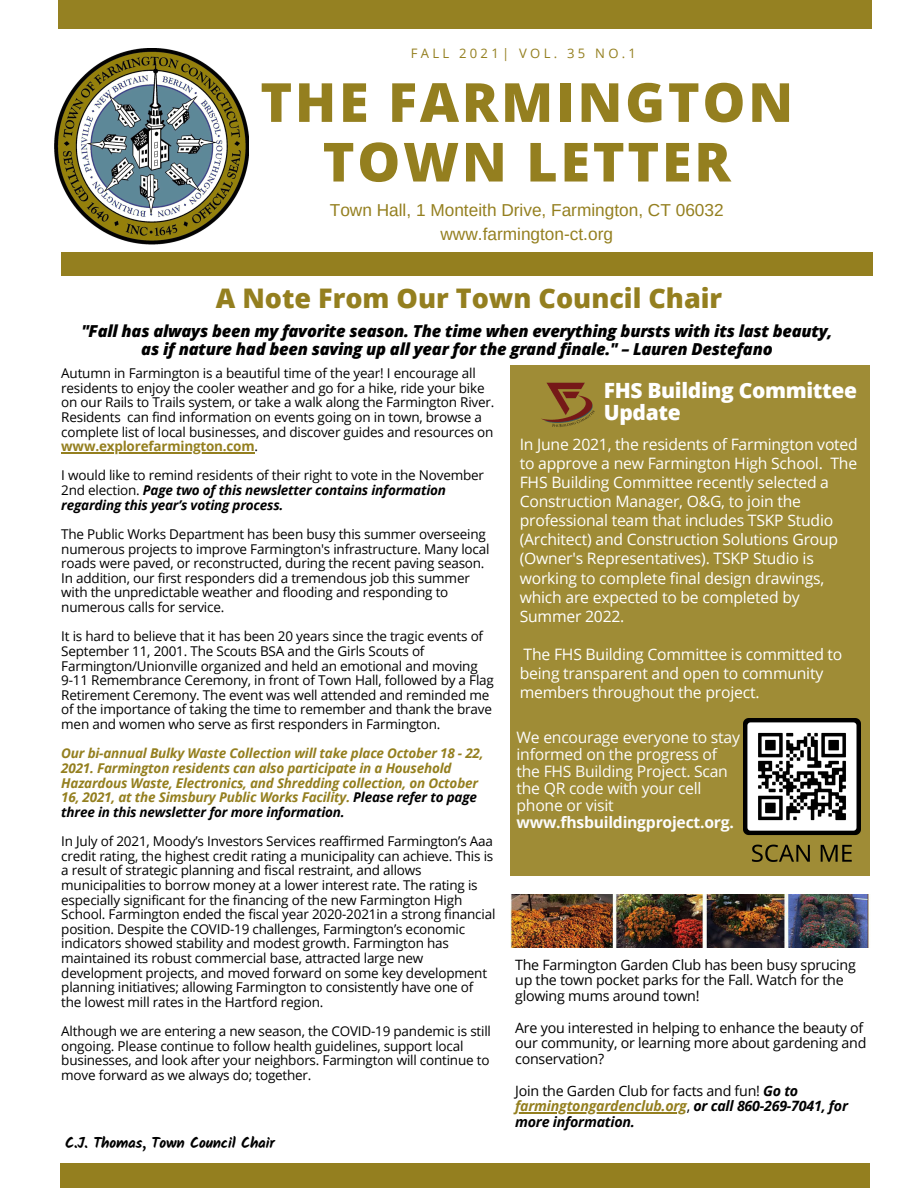
<style>
.page{position:relative;width:918px;height:1188px;background:#fff}
.page>*{position:absolute;margin:0;border:0;box-sizing:border-box;transform-origin:0 0}
.t1{font:800 54px/59.7px "Open Sans";letter-spacing:.05em;color:#947f1f;text-align:center}
.t2{font:800 27px "Open Sans";color:#947f1f}
.t3{font:800 21px "Open Sans";letter-spacing:-.015em;color:#fff}
.t4{font:17.25px "Arimo";color:#947f1f}
.t5{font:italic 800 16.5px "Open Sans";letter-spacing:-.015em;color:#000}
.t6{font:15.75px/19.2px "Open Sans";letter-spacing:-.015em;color:#fff}
.t7{font:15.75px/16.8px "Open Sans";letter-spacing:-.015em;color:#fcfcfc}
.t8{font:700 15px "Kalam";letter-spacing:-.015em;color:#000}
.t9{font:14.25px/15.8px "Open Sans";letter-spacing:-.015em;color:#000}
.t10{font:italic 700 14.25px/15.8px "Open Sans";letter-spacing:-.015em;color:#000}
.t11{font:13.5px/14.7px "Open Sans";letter-spacing:-.015em;color:#000}
.t12{font:italic 700 13.5px/14.7px "Open Sans";letter-spacing:-.015em;color:#947f1f}
.t13{font:italic 700 13.5px/14.7px "Open Sans";letter-spacing:-.015em;color:#000}
.t14{font:13.05px "Open Sans";letter-spacing:.25em;color:#947f1f}
.s1{font-weight:700;color:#947f1f}
.s2{font-weight:400;font-style:normal}
.s3{color:#000}
.s4{font-weight:700}
.s5{color:#947f1f}
</style>
<div class="page">
<div style="left:58px;top:0;width:814px;height:29px;background:#947f1f"></div>
<div style="left:60px;top:1164px;width:810px;height:24px;background:#947f1f"></div>
<div style="left:61px;top:252px;width:811px;height:24px;background:#947f1f"></div>
<img style="left:54px;top:48px;width:195px;height:196px">
<div style="left:510px;top:365px;width:360px;height:511px;background:#9f8c36"></div>
<img style="left:541px;top:382px;width:54px;height:45px">
<img style="left:510px;top:894px;width:360px;height:53px">
<img style="left:743px;top:718px;width:117px;height:144px">
<hr style="left:61px;top:452px;width:194px;height:1px;background:#947f1f">
<hr style="left:515px;top:1113px;width:172px;height:1px;background:#947f1f">
<p class="t14" style="left:411px;top:44px;width:227px">FALL 2021| VOL. 35 NO.1</p>
<p class="t1" style="left:260px;top:71px;width:534px">THE FARMINGTON<br>TOWN LETTER</p>
<p class="t4" style="left:330px;top:200px;width:395px">Town Hall, 1 Monteith Drive, Farmington, CT 06032</p>
<p class="t4" style="left:441px;top:224px;width:174px">www.farmington-ct.org</p>
<p class="t2" style="left:216px;top:279px;width:508px">A Note From Our Town Council Chair</p>
<p class="t5" style="left:81px;top:319px;width:753px">"Fall has always been my favorite season. The time when everything bursts with its last beauty,</p>
<p class="t5" style="left:141px;top:337px;width:633px">as if nature had been saving up all year for the grand finale." – Lauren Destefano</p>
<p class="t11" style="left:61px;top:365px;width:435px">Autumn in Farmington is a beautiful time of the year! I encourage all residents to enjoy the cooler weather and go for a hike, ride your bike on our Rails to Trails system, or take a walk along the Farmington River.<br>Residents can find information on events going on in town, browse a complete list of local businesses, and discover guides and resources on <span class="s1">www.explorefarmington.com</span>.</p>
<p class="t13" style="left:61px;top:468px;width:424px"><span class="s2">I would like to remind residents of their right to vote in the November<br>2nd election.</span> Page two of this newsletter contains information regarding this year’s voting process.</p>
<p class="t11" style="left:61px;top:526px;width:430px">The Public Works Department has been busy this summer overseeing numerous projects to improve Farmington's infrastructure. Many local roads were paved, or reconstructed, during the recent paving season.<br>In addition, our first responders did a tremendous job this summer with the unpredictable weather and flooding and responding to numerous calls for service.</p>
<p class="t11" style="left:61px;top:629px;width:423px">It is hard to believe that it has been 20 years since the tragic events of<br>September 11, 2001. The Scouts BSA and the Girls Scouts of<br>Farmington/Unionville organized and held an emotional and moving</p>
<p class="t11" style="left:61px;top:673px;width:434px">9-11 Remembrance Ceremony, in front of Town Hall, followed by a Flag Retirement Ceremony. The event was well attended and reminded me of the importance of taking the time to remember and thank the brave men and women who serve as first responders in Farmington.</p>
<p class="t12" style="left:61px;top:746px;width:424px">Our bi-annual Bulky Waste Collection will take place October 18 - 22, 2021. Farmington residents can also participate in a Household Hazardous Waste, Electronics, and Shredding collection, on October 16, 2021, at the Simsbury Public Works Facility. <span class="s3">Please refer to page three in this newsletter for more information.</span></p>
<p class="t11" style="left:61px;top:833px;width:436px">In July of 2021, Moody’s Investors Services reaffirmed Farmington’s Aaa credit rating, the highest credit rating a municipality can achieve. This is a result of strategic planning and fiscal restraint, and allows municipalities to borrow money at a lower interest rate. The rating is especially significant for the financing of the new Farmington High School. Farmington ended the fiscal year 2020-2021in a strong financial position. Despite the COVID-19 challenges, Farmington’s economic indicators showed stability and modest growth. Farmington has maintained its robust commercial base, attracted large new development projects, and moved forward on some key development planning initiatives; allowing Farmington to consistently have one of the lowest mill rates in the Hartford region.</p>
<p class="t11" style="left:61px;top:1024px;width:431px">Although we are entering a new season, the COVID-19 pandemic is still ongoing. Please continue to follow health guidelines, support local businesses, and look after your neighbors. Farmington will continue to move forward as we always do; together.</p>
<p class="t8" style="left:65px;top:1134px;width:211px">C.J. Thomas, Town Council Chair</p>
<p class="t3" style="left:604px;top:375px;width:255px">FHS Building Committee</p>
<p class="t3" style="left:604px;top:398px;width:78px">Update</p>
<p class="t6" style="left:520px;top:434px;width:340px">In June 2021, the residents of Farmington voted to approve a new Farmington High School. The FHS Building Committee recently selected a Construction Manager, O&amp;G, to join the professional team that includes TSKP Studio (Architect) and Construction Solutions Group (Owner's Representatives). TSKP Studio is working to complete final design drawings, which are expected to be completed by Summer 2022.</p>
<p class="t6" style="left:520px;top:644px;width:324px">The FHS Building Committee is committed to being transparent and open to community members throughout the project.</p>
<p class="t7" style="left:517px;top:729px;width:225px">We encourage everyone to stay informed on the progress of the FHS Building Project. Scan the QR code with your cell phone or visit <span class="s4">www.fhsbuildingproject.org.</span></p>
<p class="t9" style="left:515px;top:956px;width:342px">The Farmington Garden Club has been busy sprucing up the town pocket parks for the Fall. Watch for the glowing mums around town!</p>
<p class="t9" style="left:515px;top:1019px;width:353px">Are you interested in helping to enhance the beauty of our community, or learning more about gardening and conservation?</p>
<p class="t10" style="left:515px;top:1082px;width:334px"><span class="s2">Join the Garden Club for facts and fun!</span> Go to <span class="s5">farmingtongardenclub.org</span><span class="s2">,</span> or call 860-269-7041, for more information.</p>
</div>
